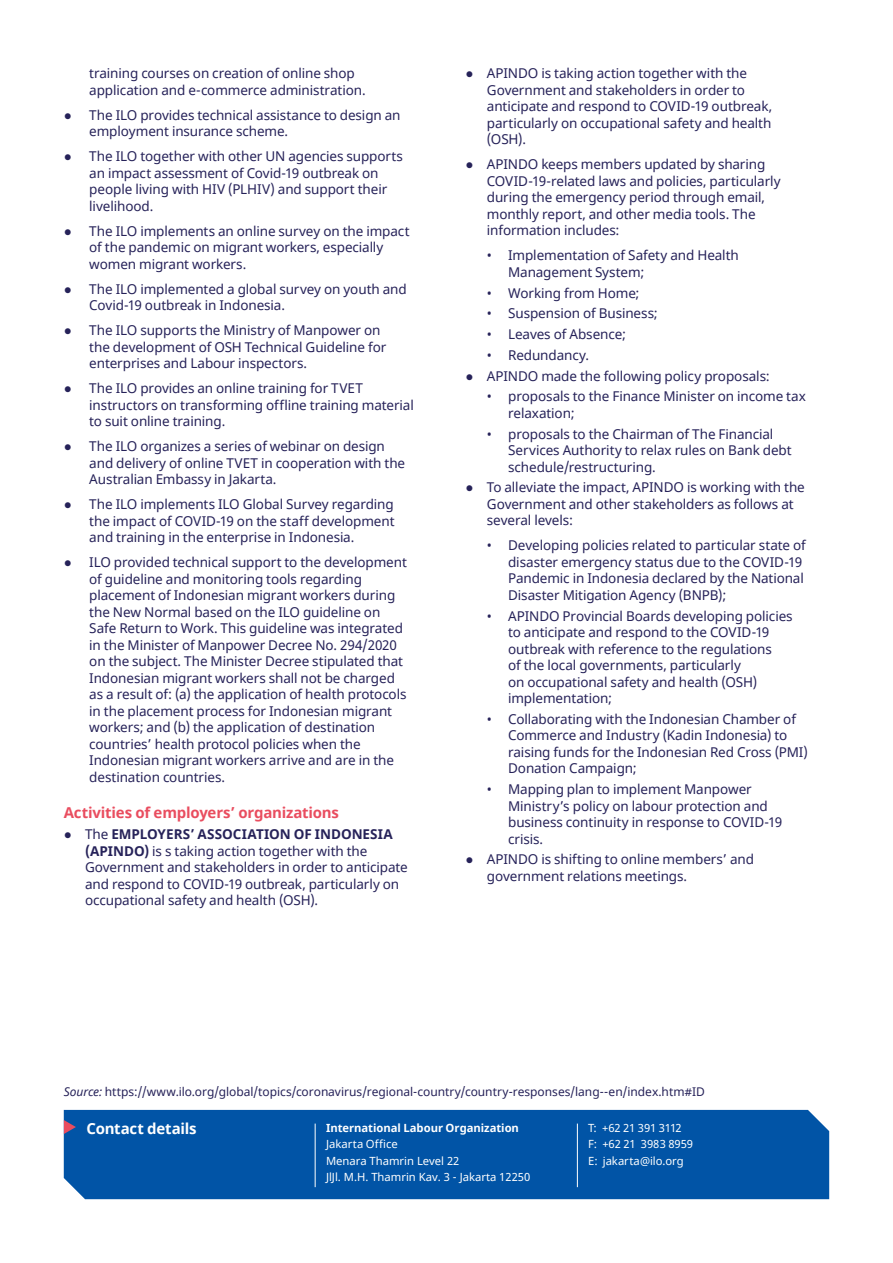
<style>
.page{position:relative;width:893px;height:1263px;background:#fff}
.page>*{position:absolute;margin:0;border:0;box-sizing:border-box;transform-origin:0 0}
.Fact_sheet_A4_-_Sub{font:700 15px "Noto Sans";letter-spacing:-.015em;color:#e94d5f}
.Fact_sheet_A4_-_Sub-2{font:700 15px "Noto Sans";letter-spacing:-.015em;color:#fff}
.Fact_sheet_A4_-_Body{font:13.5px/16.5px "Noto Sans";letter-spacing:-.005em;color:#262259}
.Fact_sheet_A4_-_Body-2{font:12px "Noto Sans";letter-spacing:-.005em;color:#262259}
.Fact_sheet_A4_-_Body-3{font:11.25px/16.5px "Noto Sans";color:#fff}
.Fact_sheet_A4_-_Body-4{font:700 11.25px "Noto Sans";letter-spacing:-.005em;color:#fff}
.s1{font-weight:700}
.s2{font-style:italic}
</style>
<div class="page">
<div style="left:64px;top:1110px;width:765px;height:89px;background:#0154a6"></div>
<svg style="left:64px;top:1120px;width:12px;height:14px"></svg>
<hr style="left:577px;top:1123px;width:1px;height:64px;background:#fff">
<hr style="left:315px;top:1123px;width:1px;height:64px;background:#fff">
<p class="Fact_sheet_A4_-_Body" style="left:89px;top:66px;width:278px">training courses on creation of online shop application and e-commerce administration.</p>
<p class="Fact_sheet_A4_-_Body" style="left:89px;top:107px;width:313px;text-indent:-26px">● The ILO provides technical assistance to design an employment insurance scheme.</p>
<p class="Fact_sheet_A4_-_Body" style="left:89px;top:149px;width:315px;text-indent:-26px">● The ILO together with other UN agencies supports an impact assessment of Covid-19 outbreak on people living with HIV (PLHIV) and support their livelihood.</p>
<p class="Fact_sheet_A4_-_Body" style="left:89px;top:223px;width:322px;text-indent:-26px">● The ILO implements an online survey on the impact of the pandemic on migrant workers, especially women migrant workers.</p>
<p class="Fact_sheet_A4_-_Body" style="left:89px;top:281px;width:319px;text-indent:-26px">● The ILO implemented a global survey on youth and<br>Covid-19 outbreak in Indonesia.</p>
<p class="Fact_sheet_A4_-_Body" style="left:89px;top:323px;width:298px;text-indent:-26px">● The ILO supports the Ministry of Manpower on the development of OSH Technical Guideline for enterprises and Labour inspectors.</p>
<p class="Fact_sheet_A4_-_Body" style="left:89px;top:381px;width:326px;text-indent:-26px">● The ILO provides an online training for TVET instructors on transforming offline training material to suit online training.</p>
<p class="Fact_sheet_A4_-_Body" style="left:89px;top:439px;width:317px;text-indent:-26px">● The ILO organizes a series of webinar on design and delivery of online TVET in cooperation with the<br>Australian Embassy in Jakarta.</p>
<p class="Fact_sheet_A4_-_Body" style="left:89px;top:497px;width:307px;text-align:justify;text-indent:-26px">● The ILO implements ILO Global Survey regarding the impact of COVID-19 on the staff development and training in the enterprise in Indonesia.</p>
<p class="Fact_sheet_A4_-_Body" style="left:89px;top:555px;width:319px;text-indent:-26px">● ILO provided technical support to the development of guideline and monitoring tools regarding placement of Indonesian migrant workers during the New Normal based on the ILO guideline on Safe Return to Work. This guideline was integrated in the Minister of Manpower Decree No. 294/2020 on the subject. The Minister Decree stipulated that Indonesian migrant workers shall not be charged as a result of: (a) the application of health protocols in the placement process for Indonesian migrant workers; and (b) the application of destination countries’ health protocol policies when the Indonesian migrant workers arrive and are in the destination countries.</p>
<p class="Fact_sheet_A4_-_Sub" style="left:64px;top:802px;width:277px">Activities of employers’ organizations</p>
<p class="Fact_sheet_A4_-_Body" style="left:85px;top:826px;width:324px;text-indent:-21px">● The <span class="s1">EMPLOYERS’ ASSOCIATION OF INDONESIA (APINDO)</span> is s taking action together with the Government and stakeholders in order to anticipate and respond to COVID-19 outbreak, particularly on occupational safety and health (OSH).</p>
<p class="Fact_sheet_A4_-_Body" style="left:487px;top:66px;width:287px;text-indent:-21px">● APINDO is taking action together with the Government and stakeholders in order to anticipate and respond to COVID-19 outbreak, particularly on occupational safety and health (OSH).</p>
<p class="Fact_sheet_A4_-_Body" style="left:487px;top:157px;width:295px;text-indent:-21px">● APINDO keeps members updated by sharing COVID-19-related laws and policies, particularly during the emergency period through email, monthly report, and other media tools. The information includes:</p>
<p class="Fact_sheet_A4_-_Body" style="left:508px;top:248px;width:232px;text-indent:-21px">• Implementation of Safety and Health<br>Management System;</p>
<p class="Fact_sheet_A4_-_Body" style="left:487px;top:285px;width:154px">• Working from Home;</p>
<p class="Fact_sheet_A4_-_Body" style="left:487px;top:306px;width:172px">• Suspension of Business;</p>
<p class="Fact_sheet_A4_-_Body" style="left:487px;top:326px;width:141px">• Leaves of Absence;</p>
<p class="Fact_sheet_A4_-_Body" style="left:487px;top:347px;width:104px">• Redundancy.</p>
<p class="Fact_sheet_A4_-_Body" style="left:466px;top:368px;width:306px">● APINDO made the following policy proposals:</p>
<p class="Fact_sheet_A4_-_Body" style="left:508px;top:389px;width:299px;text-indent:-21px">• proposals to the Finance Minister on income tax relaxation;</p>
<p class="Fact_sheet_A4_-_Body" style="left:508px;top:426px;width:285px;text-indent:-21px">• proposals to the Chairman of The Financial<br>Services Authority to relax rules on Bank debt schedule/restructuring.</p>
<p class="Fact_sheet_A4_-_Body" style="left:487px;top:480px;width:320px;text-indent:-21px">● To alleviate the impact, APINDO is working with the<br>Government and other stakeholders as follows at several levels:</p>
<p class="Fact_sheet_A4_-_Body" style="left:508px;top:538px;width:299px;text-indent:-21px">• Developing policies related to particular state of disaster emergency status due to the COVID-19<br>Pandemic in Indonesia declared by the National Disaster Mitigation Agency (BNPB);</p>
<p class="Fact_sheet_A4_-_Body" style="left:508px;top:608px;width:286px;text-indent:-21px">• APINDO Provincial Boards developing policies to anticipate and respond to the COVID-19 outbreak with reference to the regulations<br>of the local governments, particularly<br>on occupational safety and health (OSH) implementation;</p>
<p class="Fact_sheet_A4_-_Body" style="left:508px;top:711px;width:301px;text-indent:-21px">• Collaborating with the Indonesian Chamber of Commerce and Industry (Kadin Indonesia) to raising funds for the Indonesian Red Cross (PMI)<br>Donation Campaign;</p>
<p class="Fact_sheet_A4_-_Body" style="left:508px;top:781px;width:276px;text-indent:-21px">• Mapping plan to implement Manpower Ministry’s policy on labour protection and business continuity in response to COVID-19 crisis.</p>
<p class="Fact_sheet_A4_-_Body" style="left:487px;top:852px;width:269px;text-indent:-21px">● APINDO is shifting to online members’ and government relations meetings.</p>
<p class="Fact_sheet_A4_-_Body-2" style="left:64px;top:1083px;width:643px"><span class="s2">Source:</span> https://www.ilo.org/global/topics/coronavirus/regional-country/country-responses/lang--en/index.htm#ID</p>
<p class="Fact_sheet_A4_-_Sub-2" style="left:86px;top:1118px;width:112px">Contact details</p>
<p class="Fact_sheet_A4_-_Body-4" style="left:326px;top:1119px;width:194px">International Labour Organization</p>
<p class="Fact_sheet_A4_-_Body-3" style="left:326px;top:1136px;width:73px">Jakarta Office</p>
<p class="Fact_sheet_A4_-_Body-3" style="left:326px;top:1153px;width:135px">Menara Thamrin Level 22</p>
<p class="Fact_sheet_A4_-_Body-3" style="left:326px;top:1169px;width:206px">JlJl. M.H. Thamrin Kav. 3 - Jakarta 12250</p>
<p class="Fact_sheet_A4_-_Body-3" style="left:588px;top:1120px;width:106px">T: +62 21 391 3112<br>F: +62 21 3983 8959</p>
<p class="Fact_sheet_A4_-_Body-3" style="left:588px;top:1153px;width:97px">E: jakarta@ilo.org</p>
</div>
